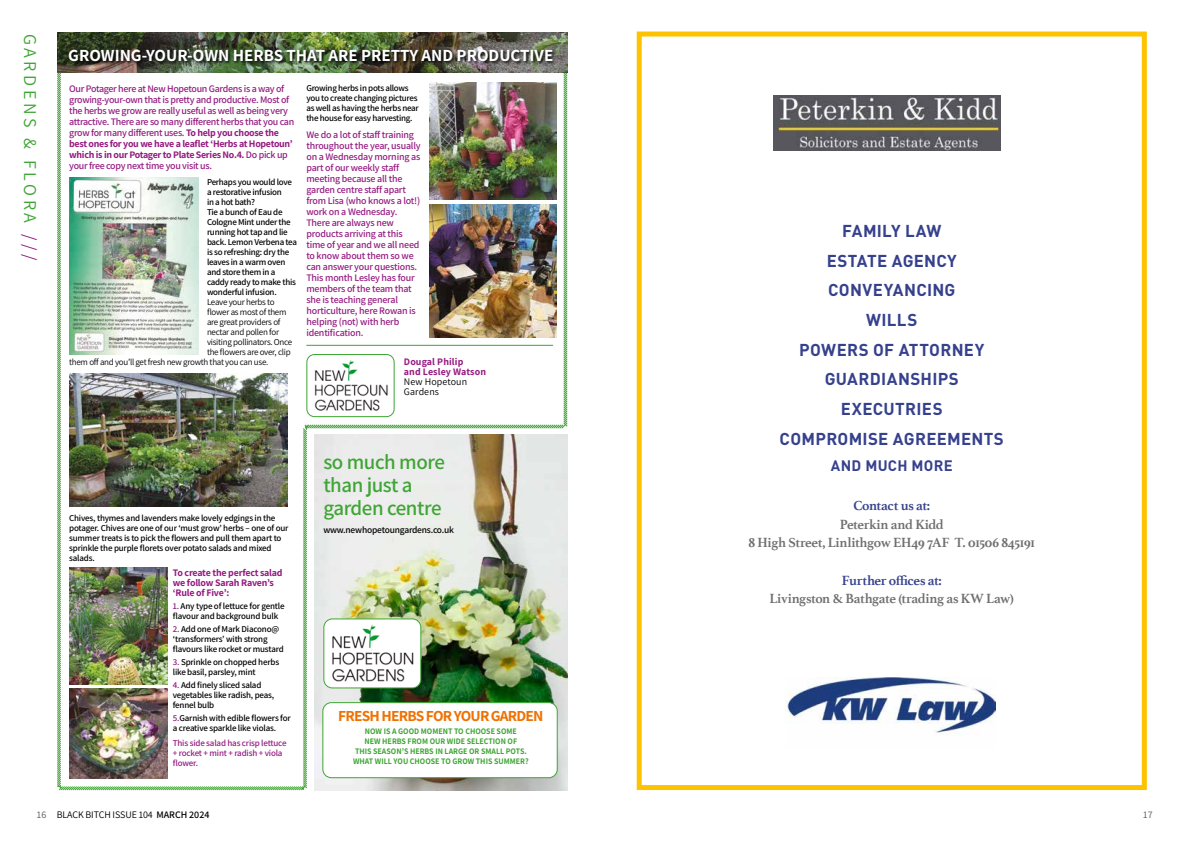
<style>
.page{position:relative;width:1191px;height:842px;background:#fff}
.page>*{position:absolute;margin:0;border:0;box-sizing:border-box;transform-origin:0 0}
.t1{font:600 21px/23px "Assistant";letter-spacing:-.02em;color:#3fa535}
.t2{font:18px "Assistant";letter-spacing:.2em;color:#3fa535}
.t3{font:700 17px/29.7px "DIN";letter-spacing:.015em;color:#36418d;text-align:center}
.t4{font:700 17px "Assistant";color:#fff}
.t5{font:700 15.3px "Assistant";letter-spacing:-.05em;color:#ee7203}
.t6{font:700 15px "DIN";letter-spacing:.015em;color:#36418d}
.t7{font:700 14px/18.7px "Athelas";letter-spacing:-.025em;color:#706f6f;text-align:center}
.t8{font:700 14px "Athelas";letter-spacing:-.03em;color:#36418d}
.t9{font:600 10px/11px "Assistant";letter-spacing:-.025em;color:#951b81}
.t10{font:700 10px/10px "Assistant";letter-spacing:-.02em;color:#951b81}
.t11{font:10px/10px "Assistant";letter-spacing:-.005em;color:#000}
.t12{font:700 10px/10px "Assistant";letter-spacing:.01em;color:#951b81}
.t13{font:10px "Assistant";color:#575756}
.t14{font:600 9.5px "Assistant";letter-spacing:-.02em;color:#000}
.t15{font:600 9px/10px "Assistant";letter-spacing:-.025em;color:#000}
.t16{font:9px "Assistant";letter-spacing:-.03em;color:#000}
.t17{font:600 9px/10px "Assistant";letter-spacing:-.02em;color:#951b81}
.t18{font:700 8.5px/10px "Assistant";color:#3fa535;text-align:center;scale:.94 1}
.s1{color:#951b81}
.s2{font-weight:700}
.s3{font-weight:600}
</style>
<div class="page">
<div style="left:636px;top:32px;width:510px;height:758px;border:5px solid #fdc300"></div>
<img style="left:786px;top:677px;width:209px;height:58px">
<img style="left:773px;top:95px;width:227px;height:55px">
<svg style="left:57px;top:33px;width:511px;height:758px"></svg>
<img style="left:57px;top:33px;width:510px;height:40px">
<img style="left:68px;top:48px;width:489px;height:18px">
<img style="left:324px;top:619px;width:97px;height:69px">
<div style="left:323px;top:618px;width:98px;height:70px;border:1px solid #3fa535;border-radius:9px"></div>
<div style="left:323px;top:703px;width:234px;height:75px;background:#fff;border-radius:9px"></div>
<div style="left:322px;top:702px;width:236px;height:76px;border:1px solid #3fa535;border-radius:9px"></div>
<img style="left:307px;top:354px;width:87px;height:63px">
<div style="left:306px;top:354px;width:88px;height:63px;border:1px solid #3fa535;border-radius:8px"></div>
<hr style="left:306px;top:345px;width:247px;height:1px;background:#3fa535">
<img style="left:430px;top:83px;width:126px;height:117px">
<img style="left:430px;top:204px;width:126px;height:133px">
<img style="left:69px;top:177px;width:129px;height:178px">
<img style="left:69px;top:373px;width:218px;height:133px">
<img style="left:69px;top:567px;width:98px;height:117px">
<img style="left:69px;top:688px;width:98px;height:90px">
<h2 class="t2" style="left:43px;top:34px;width:228px;rotate:90deg">GARDENS &amp; FLORA <span class="s1">///</span></h2>
<h3 class="t4" style="left:68px;top:44px;width:486px">GROWING-YOUR-OWN HERBS THAT ARE PRETTY AND PRODUCTIVE</h3>
<p class="t9" style="left:69px;top:83px;width:227px">Our Potager here at New Hopetoun Gardens is a way of growing-your-own that is pretty and productive. Most of the herbs we grow are really useful as well as being very attractive. There are so many different herbs that you can grow for many different uses. <span class="s2">To help you choose the best ones for you we have a leaflet ‘Herbs at Hopetoun’ which is in our Potager to Plate Series No.4.</span> Do pick up your free copy next time you visit us.</p>
<p class="t15" style="left:207px;top:177px;width:91px">Perhaps you would love a restorative infusion<br>in a hot bath?<br>Tie a bunch of Eau de<br>Cologne Mint under the running hot tap and lie back. Lemon Verbena tea is so refreshing: dry the leaves in a warm oven and store them in a caddy ready to make this wonderful infusion.</p>
<p class="t16" style="left:207px;top:296px;width:69px">Leave your herbs to</p>
<p class="t16" style="left:207px;top:306px;width:81px">flower as most of them</p>
<p class="t16" style="left:207px;top:316px;width:75px">are great providers of</p>
<p class="t16" style="left:207px;top:326px;width:74px">nectar and pollen for</p>
<p class="t16" style="left:207px;top:336px;width:87px">visiting pollinators. Once</p>
<p class="t16" style="left:207px;top:346px;width:85px">the flowers are over, clip</p>
<p class="t16" style="left:69px;top:356px;width:201px">them off and you’ll get fresh new growth that you can use.</p>
<p class="t15" style="left:306px;top:83px;width:114px">Growing herbs in pots allows you to create changing pictures as well as having the herbs near the house for easy harvesting.</p>
<p class="t9" style="left:306px;top:129px;width:116px">We do a lot of staff training throughout the year, usually on a Wednesday morning as part of our weekly staff meeting because all the garden centre staff apart from Lisa (who knows a lot!) work on a Wednesday.<br>There are always new products arriving at this time of year and we all need to know about them so we can answer your questions.<br>This month Lesley has four members of the team that she is teaching general horticulture, here Rowan is helping (not) with herb identification.</p>
<p class="t12" style="left:404px;top:356px;width:84px">Dougal Philip<br>and Lesley Watson</p>
<p class="t11" style="left:404px;top:376px;width:65px">New Hopetoun<br>Gardens</p>
<p class="t15" style="left:69px;top:512px;width:221px">Chives, thymes and lavenders make lovely edgings in the potager. Chives are one of our ‘must grow’ herbs – one of our summer treats is to pick the flowers and pull them apart to sprinkle the purple florets over potato salads and mixed salads.</p>
<p class="t10" style="left:173px;top:568px;width:111px">To create the perfect salad we follow Sarah Raven’s ‘Rule of Five’:</p>
<p class="t15" style="left:173px;top:601px;width:113px"><span class="s1">1.</span> Any type of lettuce for gentle flavour and background bulk</p>
<p class="t15" style="left:173px;top:624px;width:112px"><span class="s1">2.</span> Add one of Mark Diacono@ ‘transformers’ with strong flavours like rocket or mustard</p>
<p class="t15" style="left:173px;top:656px;width:108px"><span class="s1">3.</span> Sprinkle on chopped herbs like basil, parsley, mint</p>
<p class="t15" style="left:173px;top:679px;width:103px"><span class="s1">4.</span> Add finely sliced salad vegetables like radish, peas, fennel bulb</p>
<p class="t15" style="left:173px;top:712px;width:119px"><span class="s1">5.</span>Garnish with edible flowers for a creative sparkle like violas.</p>
<p class="t17" style="left:173px;top:738px;width:115px">This side salad has crisp lettuce + rocket + mint + radish + viola flower.</p>
<h1 class="t1" style="left:323px;top:449px;width:123px">so much more than just a garden centre</h1>
<p class="t14" style="left:323px;top:523px;width:132px">www.newhopetoungardens.co.uk</p>
<h3 class="t5" style="left:338px;top:705px;width:207px">FRESH HERBS FOR YOUR GARDEN</h3>
<p class="t18" style="left:353px;top:725px;width:188px">NOW IS A GOOD MOMENT TO CHOOSE SOME<br>NEW HERBS FROM OUR WIDE SELECTION OF<br>THIS SEASON’S HERBS IN LARGE OR SMALL POTS.<br>WHAT WILL YOU CHOOSE TO GROW THIS SUMMER?</p>
<h3 class="t3" style="left:779px;top:215px;width:226px">FAMILY LAW<br>ESTATE AGENCY<br>CONVEYANCING<br>WILLS<br>POWERS OF ATTORNEY<br>GUARDIANSHIPS<br>EXECUTRIES<br>COMPROMISE AGREEMENTS</h3>
<h3 class="t6" style="left:831px;top:456px;width:123px">AND MUCH MORE</h3>
<h3 class="t8" style="left:853px;top:494px;width:78px">Contact us at:</h3>
<h3 class="t7" style="left:748px;top:514px;width:288px">Peterkin and Kidd<br>8 High Street, Linlithgow EH49 7AF T. 01506 845191</h3>
<h3 class="t8" style="left:841px;top:569px;width:102px">Further offices at:</h3>
<h3 class="t7" style="left:769px;top:589px;width:246px">Livingston &amp; Bathgate (trading as KW Law)</h3>
<p class="t11" style="left:57px;top:809px;width:154px">BLACK BITCH ISSUE 104 <span class="s3">MARCH 2024</span></p>
<p class="t13" style="left:37px;top:808px;width:11px">16</p>
<p class="t13" style="left:1143px;top:808px;width:11px">17</p>
</div>
